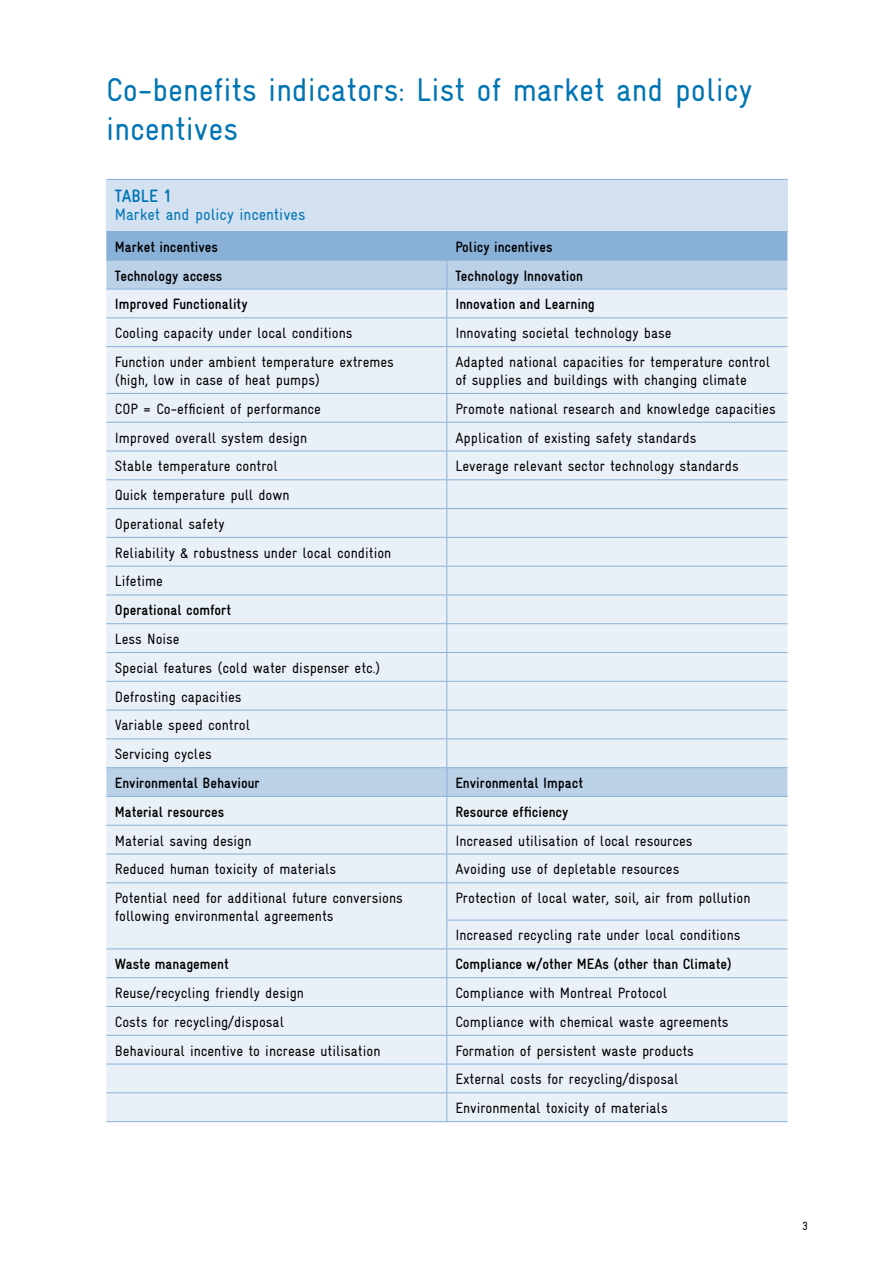
<style>
.page{position:relative;width:893px;height:1263px;background:#fff}
.page>*{position:absolute;margin:0;border:0;box-sizing:border-box;transform-origin:0 0}
.t1{font:condensed 33px/39px "Gravur";color:#0075b4}
.t2{font:700 condensed 18px "Gravur";color:#0075b4}
.t3{font:condensed 16.5px "Gravur";color:#0075b4}
.t4{font:condensed 15px/28.8px "Gravur";color:#000}
.t5{font:700 condensed 15px "Gravur";color:#000}
.t6{font:condensed 12px "Gravur";color:#000}
</style>
<div class="page">
<div style="left:106px;top:179px;width:681px;height:52px;background:#d3e1f0"></div>
<div style="left:106px;top:347px;width:681px;height:774px;background:#eaf0f8"></div>
<hr style="left:106px;top:179px;width:341px;height:1px;background:#89b1d8">
<hr style="left:447px;top:179px;width:340px;height:1px;background:#89b1d8">
<svg style="left:106px;top:232px;width:681px;height:114px;background:#c4d7eb"></svg>
<hr style="left:106px;top:346px;width:341px;height:1px;background:#89b1d8">
<hr style="left:447px;top:346px;width:340px;height:1px;background:#89b1d8">
<hr style="left:446px;top:347px;width:1px;height:46px;background:#89b1d8">
<svg style="left:446px;top:394px;width:1px;height:488px"></svg>
<hr style="left:446px;top:883px;width:1px;height:37px;background:#89b1d8">
<svg style="left:446px;top:921px;width:1px;height:200px"></svg>
<hr style="left:106px;top:393px;width:341px;height:1px;background:#89b1d8">
<hr style="left:106px;top:422px;width:341px;height:1px;background:#89b1d8">
<hr style="left:106px;top:451px;width:341px;height:1px;background:#89b1d8">
<hr style="left:106px;top:479px;width:341px;height:1px;background:#89b1d8">
<hr style="left:106px;top:508px;width:341px;height:1px;background:#89b1d8">
<hr style="left:106px;top:537px;width:341px;height:1px;background:#89b1d8">
<hr style="left:106px;top:566px;width:341px;height:1px;background:#89b1d8">
<hr style="left:106px;top:623px;width:341px;height:1px;background:#89b1d8">
<hr style="left:106px;top:652px;width:341px;height:1px;background:#89b1d8">
<hr style="left:106px;top:681px;width:341px;height:1px;background:#89b1d8">
<hr style="left:106px;top:710px;width:341px;height:1px;background:#89b1d8">
<hr style="left:106px;top:738px;width:341px;height:1px;background:#89b1d8">
<hr style="left:106px;top:767px;width:341px;height:1px;background:#89b1d8">
<hr style="left:106px;top:796px;width:341px;height:1px;background:#89b1d8">
<hr style="left:106px;top:825px;width:341px;height:1px;background:#89b1d8">
<hr style="left:106px;top:854px;width:341px;height:1px;background:#89b1d8">
<hr style="left:106px;top:882px;width:341px;height:1px;background:#89b1d8">
<hr style="left:106px;top:948px;width:341px;height:1px;background:#89b1d8">
<hr style="left:106px;top:977px;width:341px;height:1px;background:#89b1d8">
<hr style="left:106px;top:1006px;width:341px;height:1px;background:#89b1d8">
<hr style="left:106px;top:1035px;width:341px;height:1px;background:#89b1d8">
<hr style="left:447px;top:393px;width:340px;height:1px;background:#89b1d8">
<hr style="left:447px;top:422px;width:340px;height:1px;background:#89b1d8">
<hr style="left:447px;top:451px;width:340px;height:1px;background:#89b1d8">
<hr style="left:447px;top:479px;width:340px;height:1px;background:#89b1d8">
<hr style="left:447px;top:508px;width:340px;height:1px;background:#89b1d8">
<hr style="left:447px;top:537px;width:340px;height:1px;background:#89b1d8">
<hr style="left:447px;top:566px;width:340px;height:1px;background:#89b1d8">
<hr style="left:447px;top:623px;width:340px;height:1px;background:#89b1d8">
<hr style="left:447px;top:652px;width:340px;height:1px;background:#89b1d8">
<hr style="left:447px;top:681px;width:340px;height:1px;background:#89b1d8">
<hr style="left:447px;top:710px;width:340px;height:1px;background:#89b1d8">
<hr style="left:447px;top:738px;width:340px;height:1px;background:#89b1d8">
<hr style="left:447px;top:767px;width:340px;height:1px;background:#89b1d8">
<hr style="left:447px;top:796px;width:340px;height:1px;background:#89b1d8">
<hr style="left:447px;top:825px;width:340px;height:1px;background:#89b1d8">
<hr style="left:447px;top:854px;width:340px;height:1px;background:#89b1d8">
<hr style="left:447px;top:882px;width:340px;height:1px;background:#89b1d8">
<hr style="left:446px;top:920px;width:341px;height:1px;background:#89b1d8">
<hr style="left:447px;top:948px;width:340px;height:1px;background:#89b1d8">
<hr style="left:447px;top:977px;width:340px;height:1px;background:#89b1d8">
<hr style="left:447px;top:1006px;width:340px;height:1px;background:#89b1d8">
<hr style="left:106px;top:231px;width:341px;height:1px;background:#89b1d8">
<hr style="left:447px;top:231px;width:340px;height:1px;background:#89b1d8">
<hr style="left:106px;top:260px;width:341px;height:1px;background:#89b1d8">
<hr style="left:447px;top:260px;width:340px;height:1px;background:#89b1d8">
<hr style="left:447px;top:1035px;width:340px;height:1px;background:#89b1d8">
<hr style="left:106px;top:1064px;width:341px;height:1px;background:#89b1d8">
<hr style="left:447px;top:1064px;width:340px;height:1px;background:#89b1d8">
<hr style="left:106px;top:1092px;width:341px;height:1px;background:#89b1d8">
<hr style="left:447px;top:1092px;width:340px;height:1px;background:#89b1d8">
<hr style="left:106px;top:1121px;width:341px;height:1px;background:#89b1d8">
<hr style="left:447px;top:1121px;width:340px;height:1px;background:#89b1d8">
<hr style="left:106px;top:594px;width:341px;height:1px;background:#89b1d8">
<hr style="left:447px;top:594px;width:340px;height:1px;background:#89b1d8">
<h1 class="t1" style="left:106px;top:70px;width:647px">Co-benefits indicators: List of market and policy incentives</h1>
<p class="t2" style="left:115px;top:186px;width:58px">TABLE 1</p>
<p class="t3" style="left:115px;top:205px;width:192px">Market and policy incentives</p>
<p class="t5" style="left:115px;top:238px;width:105px">Market incentives</p>
<p class="t5" style="left:455px;top:238px;width:99px">Policy incentives</p>
<p class="t5" style="left:115px;top:267px;width:109px">Technology access</p>
<p class="t5" style="left:455px;top:267px;width:129px">Technology Innovation</p>
<p class="t5" style="left:115px;top:296px;width:134px">Improved Functionality</p>
<p class="t5" style="left:455px;top:296px;width:141px">Innovation and Learning</p>
<p class="t4" style="left:115px;top:319px;width:239px">Cooling capacity under local conditions</p>
<p class="t4" style="left:455px;top:319px;width:218px">Innovating societal technology base</p>
<p class="t4" style="left:115px;top:353px;width:281px;line-height:18px">Function under ambient temperature extremes (high, low in case of heat pumps)</p>
<p class="t4" style="left:455px;top:353px;width:316px;line-height:18px">Adapted national capacities for temperature control of supplies and buildings with changing climate</p>
<p class="t4" style="left:115px;top:394px;width:208px">COP = Co-efficient of performance</p>
<p class="t4" style="left:455px;top:394px;width:322px">Promote national research and knowledge capacities</p>
<p class="t4" style="left:115px;top:423px;width:194px">Improved overall system design</p>
<p class="t4" style="left:455px;top:423px;width:242px">Application of existing safety standards</p>
<p class="t4" style="left:115px;top:452px;width:165px">Stable temperature control</p>
<p class="t4" style="left:455px;top:452px;width:285px">Leverage relevant sector technology standards</p>
<p class="t4" style="left:115px;top:481px;width:278px">Quick temperature pull down<br>Operational safety<br>Reliability &amp; robustness under local condition<br>Lifetime</p>
<p class="t5" style="left:115px;top:602px;width:118px">Operational comfort</p>
<p class="t4" style="left:115px;top:624px;width:267px">Less Noise<br>Special features (cold water dispenser etc.)<br>Defrosting capacities<br>Variable speed control<br>Servicing cycles</p>
<p class="t5" style="left:115px;top:774px;width:146px">Environmental Behaviour</p>
<p class="t5" style="left:455px;top:774px;width:129px">Environmental Impact</p>
<p class="t5" style="left:115px;top:803px;width:111px">Material resources</p>
<p class="t5" style="left:455px;top:803px;width:114px">Resource efficiency</p>
<p class="t4" style="left:115px;top:826px;width:138px">Material saving design</p>
<p class="t4" style="left:455px;top:826px;width:239px">Increased utilisation of local resources</p>
<p class="t4" style="left:115px;top:855px;width:223px">Reduced human toxicity of materials</p>
<p class="t4" style="left:455px;top:855px;width:225px">Avoiding use of depletable resources</p>
<p class="t4" style="left:115px;top:889px;width:290px;line-height:18px">Potential need for additional future conversions following environmental agreements</p>
<p class="t4" style="left:455px;top:883px;width:297px">Protection of local water, soil, air from pollution</p>
<p class="t4" style="left:455px;top:921px;width:287px">Increased recycling rate under local conditions</p>
<p class="t5" style="left:115px;top:956px;width:115px">Waste management</p>
<p class="t5" style="left:455px;top:956px;width:278px">Compliance w/other MEAs (other than Climate)</p>
<p class="t4" style="left:115px;top:978px;width:191px">Reuse/recycling friendly design</p>
<p class="t4" style="left:455px;top:978px;width:213px">Compliance with Montreal Protocol</p>
<p class="t4" style="left:115px;top:1007px;width:171px">Costs for recycling/disposal</p>
<p class="t4" style="left:455px;top:1007px;width:275px">Compliance with chemical waste agreements</p>
<p class="t4" style="left:115px;top:1036px;width:267px">Behavioural incentive to increase utilisation</p>
<p class="t4" style="left:455px;top:1036px;width:240px">Formation of persistent waste products<br>External costs for recycling/disposal<br>Environmental toxicity of materials</p>
<p class="t6" style="left:802px;top:1219px;width:7px">3</p>
</div>
